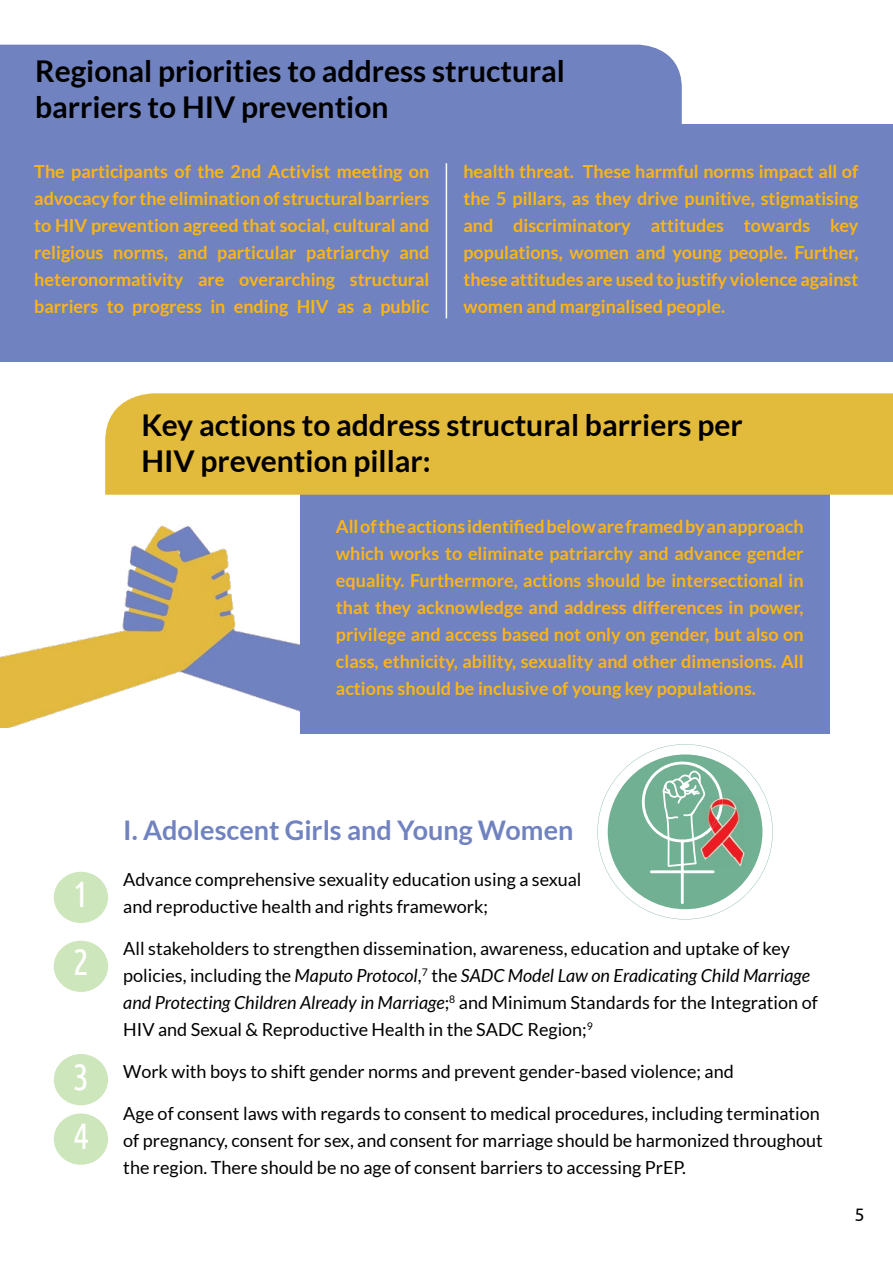
<style>
.page{position:relative;width:893px;height:1263px;background:#fff}
.page>*{position:absolute;margin:0;border:0;box-sizing:border-box;transform-origin:0 0}
.t1{font:36.9px "Ubuntu Condensed";color:#fff}
.t2{font:700 30px/36px "Lato";color:#000}
.t3{font:700 27px "Lato";color:#7082c0}
.t4{font:700 18px/27px "Lato";color:#fcb515;text-align:justify}
.t5{font:18px/27px "Lato";color:#000}
.t6{font:18px "Ubuntu";color:#000}
.s1{font-style:italic}
</style>
<div class="page">
<div style="left:0;top:124px;width:893px;height:237px;background:#7082c0"></div>
<div style="left:0;top:45px;width:682px;height:79px;background:#7082c0"></div>
<hr style="left:446px;top:163px;width:1px;height:155px;background:#fff">
<img style="left:0;top:525px;width:300px;height:202px">
<div style="left:300px;top:485px;width:529px;height:249px;background:#7082c0"></div>
<div style="left:105px;top:393px;width:788px;height:102px;background:#e2ba3c"></div>
<div style="left:54px;top:1113px;width:54px;height:52px;background:#cee6bb;border-radius:50%"></div>
<div style="left:54px;top:1054px;width:54px;height:51px;background:#cee6bb;border-radius:50%"></div>
<div style="left:54px;top:941px;width:54px;height:51px;background:#cee6bb;border-radius:50%"></div>
<div style="left:54px;top:872px;width:54px;height:51px;background:#cee6bb;border-radius:50%"></div>
<svg style="left:597px;top:744px;width:176px;height:175px"></svg>
<img style="left:699px;top:797px;width:24px;height:41px">
<h2 class="t2" style="left:35px;top:52px;width:531px">Regional priorities to address structural barriers to HIV prevention</h2>
<p class="t4" style="left:34px;top:157px;width:397px">The participants of the 2nd Activist meeting on advocacy for the elimination of structural barriers to HIV prevention agreed that social, cultural and religious norms, and particular patriarchy and heteronormativity are overarching structural barriers to progress in ending HIV as a public</p>
<p class="t4" style="left:463px;top:157px;width:397px">health threat. These harmful norms impact all of the 5 pillars, as they drive punitive, stigmatising and discriminatory attitudes towards key populations, women and young people. Further, these attitudes are used to justify violence against women and marginalised people.</p>
<h2 class="t2" style="left:141px;top:407px;width:603px">Key actions to address structural barriers per<br>HIV prevention pillar:</h2>
<p class="t4" style="left:336px;top:513px;width:469px">All of the actions identified below are framed by an approach which works to eliminate patriarchy and advance gender equality. Furthermore, actions should be intersectional in that they acknowledge and address differences in power, privilege and access based not only on gender, but also on class, ethnicity, ability, sexuality and other dimensions. All actions should be inclusive of young key populations.</p>
<h1 class="t1" style="left:73px;top:871px;width:17px">1</h1>
<h1 class="t1" style="left:73px;top:939px;width:17px">2</h1>
<h1 class="t1" style="left:73px;top:1053px;width:17px">3</h1>
<h1 class="t1" style="left:73px;top:1113px;width:17px">4</h1>
<h3 class="t3" style="left:123px;top:814px;width:452px">I. Adolescent Girls and Young Women</h3>
<p class="t5" style="left:123px;top:866px;width:460px">Advance comprehensive sexuality education using a sexual and reproductive health and rights framework;</p>
<p class="t5" style="left:123px;top:935px;width:696px">All stakeholders to strengthen dissemination, awareness, education and uptake of key policies, including the <span class="s1">Maputo Protocol</span>,<sup>7</sup> the <span class="s1">SADC Model Law on Eradicating Child Marriage and Protecting Children Already in Marriage</span>;<sup>8</sup> and Minimum Standards for the Integration of HIV and Sexual &amp; Reproductive Health in the SADC Region;<sup>9</sup></p>
<p class="t5" style="left:123px;top:1058px;width:612px">Work with boys to shift gender norms and prevent gender-based violence; and</p>
<p class="t5" style="left:123px;top:1100px;width:701px">Age of consent laws with regards to consent to medical procedures, including termination of pregnancy, consent for sex, and consent for marriage should be harmonized throughout the region. There should be no age of consent barriers to accessing PrEP.</p>
<p class="t6" style="left:854px;top:1203px;width:12px">5</p>
</div>
